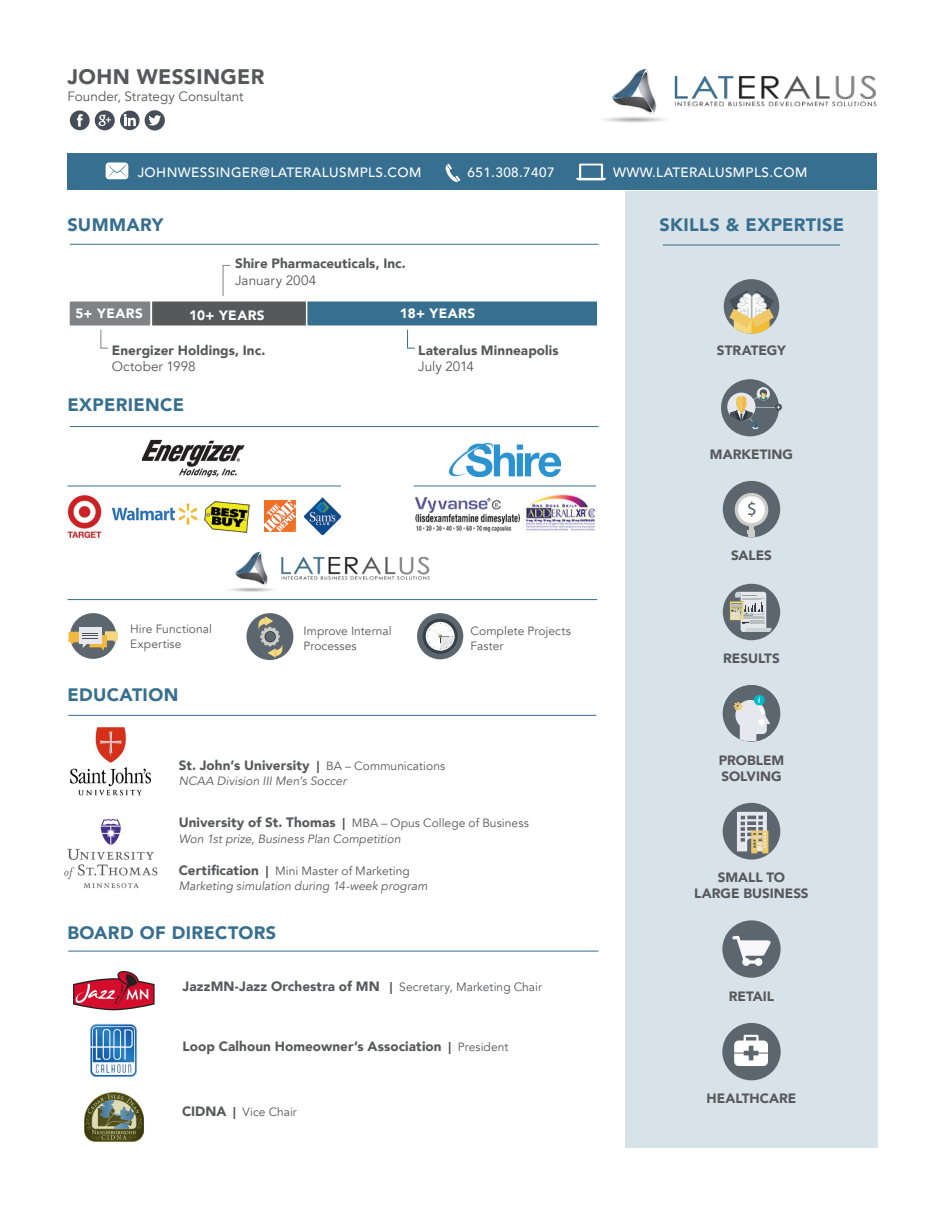
<style>
.page{position:relative;width:945px;height:1215px;background:#fff}
.page>*{position:absolute;margin:0;border:0;box-sizing:border-box;transform-origin:0 0}
.t1{font:900 21px "Avenir";letter-spacing:.02em;color:#57585a}
.t2{font:900 18px "Avenir";letter-spacing:.02em;color:#376f90}
.t3{font:900 13.5px/16.2px "Avenir";letter-spacing:.005em;color:#57585a}
.t4{font:500 13.5px "Avenir";letter-spacing:.03em;color:#fff}
.t5{font:13.5px "Avenir";color:#57585a}
.t6{font:900 13.5px "Avenir";letter-spacing:.035em;color:#fff}
.t7{font:12px/14.4px "Avenir";letter-spacing:.005em;color:#57585a}
.t8{font:italic 12px "Avenir";letter-spacing:.005em;color:#57585a}
.s1{font-weight:400}
.s2{font-size:12px}
.s3{font-weight:400;font-size:12px}
.s4{font-weight:900;font-size:13.5px}
.s5{font-weight:900}
</style>
<div class="page">
<div style="left:626px;top:191px;width:252px;height:957px;background:#d7e2e9"></div>
<img style="left:603px;top:69px;width:274px;height:54px">
<div style="left:68px;top:153px;width:810px;height:37px;background:#376f90"></div>
<svg style="left:106px;top:162px;width:22px;height:17px"></svg>
<svg style="left:107px;top:163px;width:20px;height:15px"></svg>
<svg style="left:445px;top:164px;width:15px;height:18px"></svg>
<svg style="left:576px;top:164px;width:30px;height:16px"></svg>
<hr style="left:70px;top:244px;width:528px;height:1px;background:#376f90">
<hr style="left:70px;top:426px;width:528px;height:1px;background:#376f90">
<hr style="left:68px;top:715px;width:528px;height:1px;background:#376f90">
<hr style="left:68px;top:951px;width:530px;height:1px;background:#376f90">
<hr style="left:663px;top:245px;width:177px;height:1px;background:#376f90">
<div style="left:151px;top:300px;width:157px;height:27px;background:#57585a;border:2px solid #fff"></div>
<div style="left:68px;top:300px;width:84px;height:27px;background:#808285;border:2px solid #fff"></div>
<div style="left:306px;top:300px;width:292px;height:27px;background:#376f90;border:2px solid #fff"></div>
<svg style="left:407px;top:329px;width:8px;height:20px"></svg>
<svg style="left:100px;top:329px;width:8px;height:20px"></svg>
<svg style="left:222px;top:265px;width:9px;height:31px"></svg>
<img style="left:143px;top:439px;width:102px;height:38px">
<img style="left:449px;top:444px;width:111px;height:32px">
<hr style="left:68px;top:486px;width:273px;height:1px;background:#376f90">
<hr style="left:414px;top:486px;width:182px;height:1px;background:#376f90">
<hr style="left:68px;top:599px;width:529px;height:1px;background:#376f90">
<img style="left:67px;top:494px;width:35px;height:45px">
<img style="left:204px;top:501px;width:46px;height:32px">
<img style="left:111px;top:503px;width:89px;height:22px">
<img style="left:264px;top:501px;width:31px;height:31px">
<img style="left:304px;top:498px;width:37px;height:37px">
<img style="left:525px;top:495px;width:70px;height:36px">
<img style="left:416px;top:497px;width:104px;height:35px">
<div style="left:70px;top:613px;width:46px;height:46px;background:#5c666e;border-radius:50%"></div>
<div style="left:79px;top:628px;width:23px;height:16px;background:#e6e8ed"></div>
<svg style="left:69px;top:631px;width:49px;height:20px"></svg>
<div style="left:246px;top:613px;width:47px;height:47px;background:#5c666e;border-radius:50%"></div>
<svg style="left:258px;top:616px;width:24px;height:42px"></svg>
<div style="left:417px;top:613px;width:46px;height:46px;background:#5c666e;border-radius:50%"></div>
<svg style="left:423px;top:619px;width:35px;height:35px"></svg>
<svg style="left:426px;top:622px;width:29px;height:29px"></svg>
<svg style="left:427px;top:623px;width:28px;height:28px"></svg>
<div style="left:724px;top:279px;width:55px;height:55px;background:#5c666e;border-radius:50%"></div>
<svg style="left:729px;top:290px;width:45px;height:43px"></svg>
<div style="left:721px;top:379px;width:58px;height:57px;background:#5c666e;border-radius:50%"></div>
<hr style="left:740px;top:407px;width:38px;height:1px;background:#e6e8ed">
<svg style="left:775px;top:403px;width:7px;height:8px"></svg>
<svg style="left:757px;top:387px;width:13px;height:13px"></svg>
<svg style="left:727px;top:393px;width:28px;height:28px"></svg>
<svg style="left:730px;top:390px;width:38px;height:39px"></svg>
<div style="left:723px;top:685px;width:57px;height:57px;background:#5c666e;border-radius:50%"></div>
<div style="left:754px;top:695px;width:11px;height:10px;background:#00bacc;border-radius:50%"></div>
<svg style="left:734px;top:697px;width:36px;height:44px"></svg>
<div style="left:723px;top:584px;width:57px;height:56px;background:#5c666e;border-radius:50%"></div>
<div style="left:730px;top:601px;width:14px;height:19px;background:#e4cb7a"></div>
<svg style="left:731px;top:592px;width:40px;height:40px"></svg>
<div style="left:723px;top:803px;width:57px;height:57px;background:#5c666e;border-radius:50%"></div>
<svg style="left:737px;top:812px;width:31px;height:41px"></svg>
<div style="left:722px;top:1023px;width:59px;height:57px;background:#5c666e;border-radius:50%"></div>
<svg style="left:734px;top:1035px;width:34px;height:31px"></svg>
<div style="left:722px;top:920px;width:59px;height:58px;background:#5c666e;border-radius:50%"></div>
<svg style="left:732px;top:936px;width:39px;height:30px"></svg>
<img style="left:70px;top:727px;width:81px;height:69px">
<img style="left:64px;top:819px;width:94px;height:70px">
<svg style="left:73px;top:971px;width:82px;height:39px"></svg>
<img style="left:90px;top:1024px;width:48px;height:53px">
<img style="left:84px;top:1093px;width:59px;height:49px">
<div style="left:70px;top:110px;width:20px;height:20px;background:#464f59;border-radius:50%"></div>
<svg style="left:77px;top:114px;width:6px;height:13px"></svg>
<svg style="left:95px;top:110px;width:20px;height:20px"></svg>
<svg style="left:99px;top:115px;width:12px;height:11px"></svg>
<div style="left:120px;top:111px;width:20px;height:19px;background:#464f59;border-radius:50%"></div>
<svg style="left:124px;top:114px;width:12px;height:12px"></svg>
<div style="left:145px;top:110px;width:20px;height:21px;background:#464f59;border-radius:50%"></div>
<svg style="left:148px;top:115px;width:13px;height:11px"></svg>
<div style="left:723px;top:481px;width:57px;height:56px;background:#5c666e;border-radius:50%"></div>
<div style="left:735px;top:493px;width:33px;height:34px;background:#ccccc9;border-radius:50%"></div>
<div style="left:738px;top:496px;width:27px;height:27px;background:#fff;border-radius:50%"></div>
<svg style="left:748px;top:526px;width:7px;height:11px"></svg>
<svg style="left:748px;top:501px;width:7px;height:16px"></svg>
<img style="left:223px;top:551px;width:221px;height:50px">
<p class="t1" style="left:68px;top:58px;width:198px">JOHN WESSINGER</p>
<p class="t5" style="left:68px;top:89px;width:178px">Founder, Strategy Consultant</p>
<p class="t4" style="left:138px;top:160px;width:285px">JOHNWESSINGER@LATERALUSMPLS.COM</p>
<p class="t4" style="left:468px;top:160px;width:89px">651.308.7407</p>
<p class="t4" style="left:613px;top:160px;width:196px">WWW.LATERALUSMPLS.COM</p>
<p class="t2" style="left:68px;top:209px;width:98px">SUMMARY</p>
<p class="t3" style="left:235px;top:255px;width:172px">Shire Pharmaceuticals, Inc.<br><span class="s1">January 2004</span></p>
<p class="t6" style="left:75px;top:302px;width:69px">5+ YEARS</p>
<p class="t6" style="left:189px;top:303px;width:77px">10+ YEARS</p>
<p class="t6" style="left:400px;top:302px;width:77px">18+ YEARS</p>
<p class="t3" style="left:112px;top:341px;width:155px">Energizer Holdings, Inc.</p>
<p class="t5" style="left:112px;top:358px;width:85px">October 1998</p>
<p class="t2" style="left:68px;top:389px;width:118px">EXPERIENCE</p>
<p class="t3" style="left:418px;top:341px;width:142px">Lateralus Minneapolis</p>
<p class="t5" style="left:418px;top:358px;width:57px">July 2014</p>
<p class="t7" style="left:130px;top:622px;width:83px">Hire Functional<br>Expertise</p>
<p class="t7" style="left:303px;top:624px;width:90px">Improve Internal<br>Processes</p>
<p class="t7" style="left:471px;top:624px;width:102px">Complete Projects<br>Faster</p>
<p class="t2" style="left:68px;top:679px;width:112px">EDUCATION</p>
<p class="t3" style="left:179px;top:757px;width:268px">St. John’s University <span class="s2">|</span> <span class="s3">BA – Communications</span></p>
<p class="t8" style="left:179px;top:774px;width:169px">NCAA Division III Men’s Soccer</p>
<p class="t7" style="left:179px;top:816px;width:352px"><span class="s4">University of St. Thomas</span> <span class="s5">|</span> MBA – Opus College of Business</p>
<p class="t8" style="left:179px;top:832px;width:224px">Won 1st prize, Business Plan Competition</p>
<p class="t7" style="left:179px;top:864px;width:233px"><span class="s4">Certification</span> <span class="s5">|</span> Mini Master of Marketing</p>
<p class="t8" style="left:179px;top:879px;width:251px">Marketing simulation during 14-week program</p>
<p class="t2" style="left:68px;top:918px;width:210px">BOARD OF DIRECTORS</p>
<p class="t3" style="left:183px;top:978px;width:361px">JazzMN-Jazz Orchestra of MN <span class="s2">|</span> <span class="s3">Secretary, Marketing Chair</span></p>
<p class="t3" style="left:183px;top:1037px;width:327px">Loop Calhoun Homeowner’s Association <span class="s2">|</span> <span class="s3">President</span></p>
<p class="t7" style="left:182px;top:1105px;width:116px"><span class="s4">CIDNA</span> <span class="s5">|</span> Vice Chair</p>
<p class="t2" style="left:660px;top:209px;width:186px">SKILLS &amp; EXPERTISE</p>
<p class="t3" style="left:717px;top:341px;width:71px">STRATEGY</p>
<p class="t3" style="left:710px;top:446px;width:85px">MARKETING</p>
<p class="t3" style="left:731px;top:547px;width:42px">SALES</p>
<p class="t3" style="left:723px;top:650px;width:58px">RESULTS</p>
<p class="t3" style="left:719px;top:752px;width:67px">PROBLEM</p>
<p class="t3" style="left:721px;top:768px;width:62px">SOLVING</p>
<p class="t3" style="left:694px;top:869px;width:116px;text-align:center">SMALL TO<br>LARGE BUSINESS</p>
<p class="t3" style="left:729px;top:988px;width:47px">RETAIL</p>
<p class="t3" style="left:707px;top:1090px;width:91px">HEALTHCARE</p>
</div>
